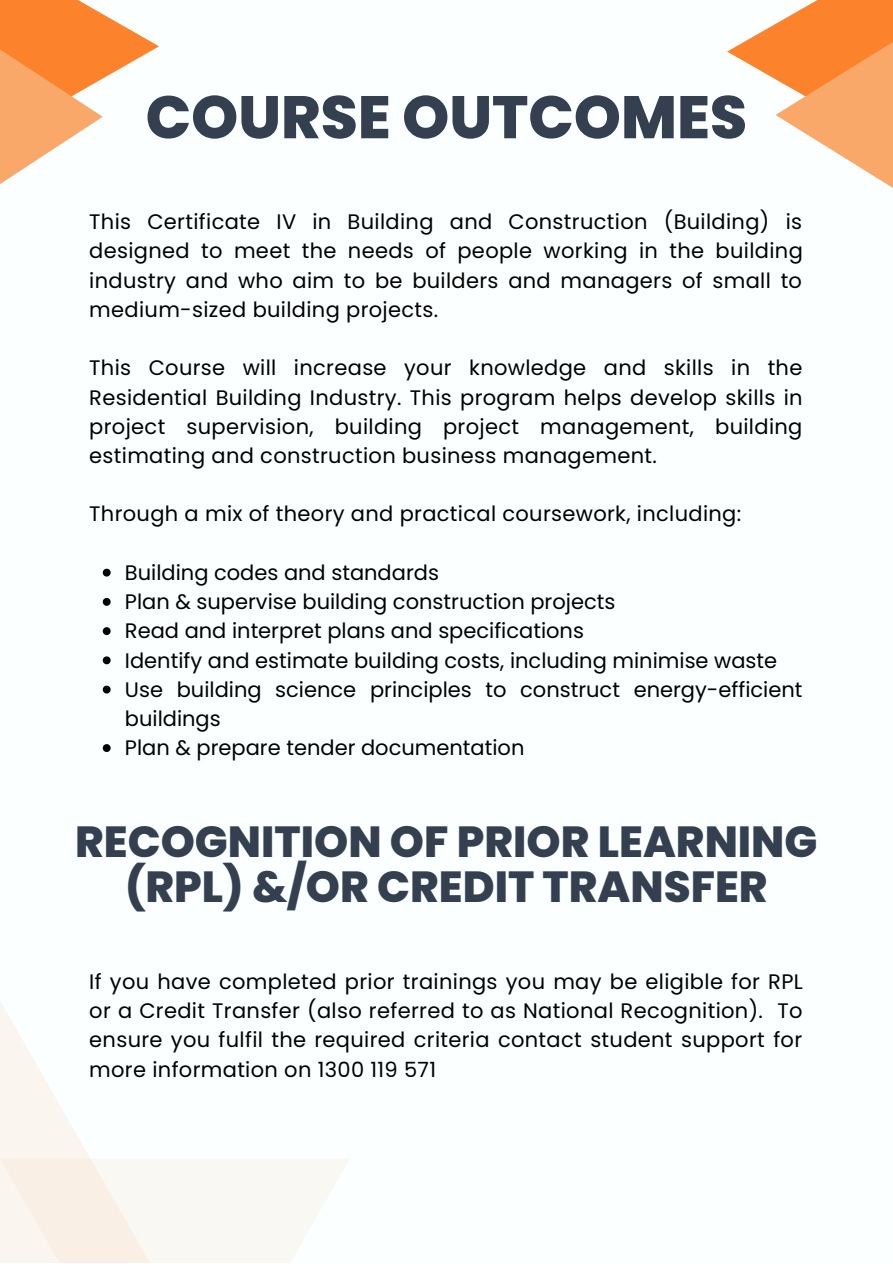
<style>
.page{position:relative;width:893px;height:1264px;background:#fff}
.page>*{position:absolute;margin:0;border:0;box-sizing:border-box;transform-origin:0 0}
.t1{font:800 60px "Poppins";color:#343f50}
.t2{font:800 43.5px/45px "Poppins";color:#343f50;text-align:center}
.t3{font:21px/29.2px "Poppins";color:#000;text-align:justify}
</style>
<div class="page">
<div style="left:0;top:0;width:892px;height:1262px;background:#fbffff"></div>
<div style="left:0;top:915px;width:217px;height:347px;background:linear-gradient(to right,#fbfbf8,#fbffff)"></div>
<div style="left:0;top:1158px;width:350px;height:104px;background:linear-gradient(to right,#faf0e6,#fafcfa)"></div>
<svg style="left:727px;top:24px;width:48px;height:55px"></svg>
<svg style="left:775px;top:0;width:117px;height:188px"></svg>
<svg style="left:103px;top:14px;width:56px;height:65px"></svg>
<svg style="left:0;top:0;width:103px;height:184px"></svg>
<svg style="left:103px;top:568px;width:8px;height:8px"></svg>
<svg style="left:103px;top:598px;width:8px;height:8px"></svg>
<svg style="left:103px;top:627px;width:8px;height:8px"></svg>
<svg style="left:103px;top:656px;width:8px;height:8px"></svg>
<svg style="left:103px;top:685px;width:8px;height:8px"></svg>
<svg style="left:103px;top:744px;width:8px;height:8px"></svg>
<h1 class="t1" style="left:146px;top:75px;width:603px">COURSE OUTCOMES</h1>
<p class="t3" style="left:89px;top:207px;width:715px">This Certificate IV in Building and Construction (Building) is designed to meet the needs of people working in the building industry and who aim to be builders and managers of small to medium-sized building projects.</p>
<p class="t3" style="left:89px;top:353px;width:714px">This Course will increase your knowledge and skills in the Residential Building Industry. This program helps develop skills in project supervision, building project management, building estimating and construction business management.</p>
<p class="t3" style="left:89px;top:499px;width:653px">Through a mix of theory and practical coursework, including:</p>
<p class="t3" style="left:125px;top:558px;width:679px;text-align:left">Building codes and standards<br>Plan &amp; supervise building construction projects<br>Read and interpret plans and specifications<br>Identify and estimate building costs, including minimise waste Use building science principles to construct energy-efficient buildings<br>Plan &amp; prepare tender documentation</p>
<h2 class="t2" style="left:75px;top:819px;width:743px">RECOGNITION OF PRIOR LEARNING (RPL) &amp;/OR CREDIT TRANSFER</h2>
<p class="t3" style="left:89px;top:966px;width:715px">If you have completed prior trainings you may be eligible for RPL or a Credit Transfer (also referred to as National Recognition). To ensure you fulfil the required criteria contact student support for more information on 1300 119 571</p>
</div>
